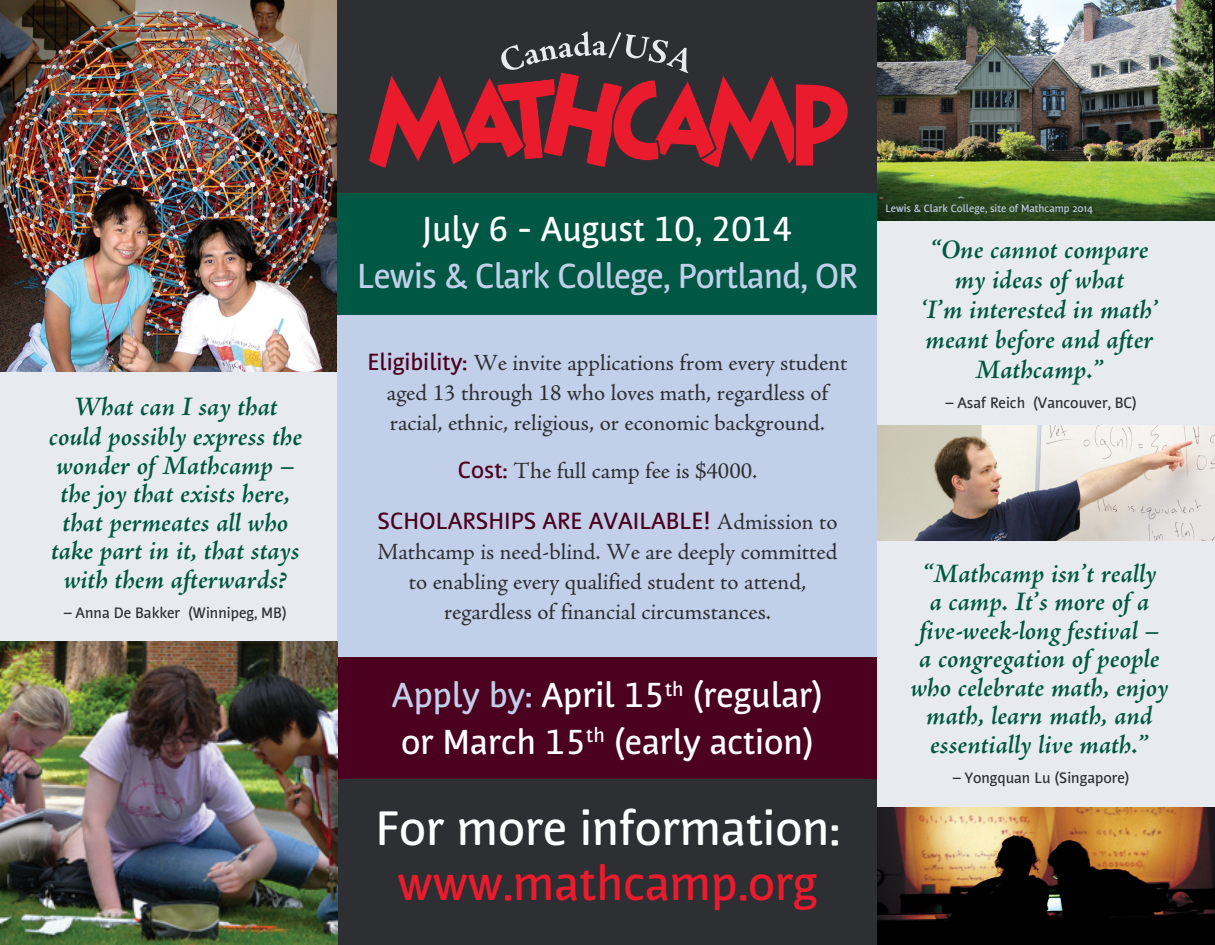
<style>
.page{position:relative;width:1215px;height:945px;background:#fff}
.page>*{position:absolute;margin:0;border:0;box-sizing:border-box;transform-origin:0 0}
.t1{font:500 48px "Nuvo OT";color:#fff}
.t2{font:500 48px "Nuvo OT";color:#eb1b2e}
.t3{font:500 34.5px/46.5px "Nuvo OT";color:#fff}
.t4{font:500 34.5px "Nuvo OT";letter-spacing:-.02em;color:#c2cfe9}
.t5{font:italic 600 27px/28.8px "Adobe Jenson Pro";color:#005844;text-align:center}
.t6{font:23.25px/30px "Adobe Jenson Pro";color:#2d2f33;text-align:center}
.t7{font:500 23.25px "Nuvo OT";color:#4c0020}
.t8{font:500 15px "Nuvo OT";color:#2d2f33}
.t9{font:500 10.5px "Nuvo OT";color:#c2cfe9}
.s1{font-family:"Nuvo OT";font-weight:500;color:#4c0020}
.s2{font-family:"Adobe Jenson Pro";font-weight:400;color:#2d2f33}
.s3{color:#c2cfe9}
</style>
<div class="page">
<div style="left:338px;top:0;width:540px;height:194px;background:#2d2f33"></div>
<div style="left:338px;top:778px;width:540px;height:167px;background:#2d2f33"></div>
<div style="left:878px;top:221px;width:337px;height:205px;background:#e7ebf0"></div>
<div style="left:878px;top:539px;width:337px;height:268px;background:#e7ebf0"></div>
<div style="left:0;top:372px;width:338px;height:269px;background:#e7ebf0"></div>
<svg style="left:368px;top:31px;width:481px;height:137px"></svg>
<div style="left:338px;top:194px;width:540px;height:121px;background:#005844"></div>
<div style="left:338px;top:657px;width:540px;height:121px;background:#4c0020"></div>
<img style="left:878px;top:0;width:337px;height:221px">
<img style="left:0;top:0;width:337px;height:371px">
<div style="left:338px;top:315px;width:540px;height:342px;background:#c2cfe9"></div>
<img style="left:878px;top:808px;width:337px;height:137px">
<img style="left:878px;top:426px;width:337px;height:114px">
<img style="left:0;top:641px;width:338px;height:304px">
<p class="t5" style="left:49px;top:394px;width:255px">What can I say that could possibly express the wonder of Mathcamp – the joy that exists here, that permeates all who take part in it, that stays with them afterwards?</p>
<p class="t8" style="left:64px;top:604px;width:224px">– Anna De Bakker (Winnipeg, MB)</p>
<p class="t3" style="left:423px;top:206px;width:371px">July 6 - August 10, 2014</p>
<p class="t4" style="left:357px;top:255px;width:502px">Lewis &amp; Clark College, Portland, OR</p>
<p class="t6" style="left:367px;top:348px;width:482px"><span class="s1">Eligibility:</span> We invite applications from every student aged 13 through 18 who loves math, regardless of racial, ethnic, religious, or economic background.</p>
<p class="t6" style="left:458px;top:456px;width:301px"><span class="s1">Cost:</span> The full camp fee is $4000.</p>
<p class="t7" style="left:377px;top:507px;width:462px">SCHOLARSHIPS ARE AVAILABLE! <span class="s2">Admission to</span></p>
<p class="t6" style="left:377px;top:537px;width:462px">Mathcamp is need-blind. We are deeply committed to enabling every qualified student to attend, regardless of financial circumstances.</p>
<p class="t3" style="left:392px;top:672px;width:433px"><span class="s3">Apply by:</span> April 15<sup>th</sup> (regular) or March 15<sup>th</sup> (early action)</p>
<h1 class="t1" style="left:375px;top:799px;width:466px">For more information:</h1>
<h1 class="t2" style="left:398px;top:855px;width:421px">www.mathcamp.org</h1>
<p class="t9" style="left:886px;top:202px;width:209px">Lewis &amp; Clark College, site of Mathcamp 2014</p>
<p class="t5" style="left:921px;top:236px;width:239px;line-height:30px">“One cannot compare my ideas of what<br>‘I’m interested in math’ meant before and after<br>Mathcamp.”</p>
<p class="t8" style="left:946px;top:394px;width:193px">– Asaf Reich (Vancouver, BC)</p>
<p class="t5" style="left:910px;top:561px;width:260px">“Mathcamp isn’t really<br>a camp. It’s more of a five-week-long festival – a congregation of people who celebrate math, enjoy math, learn math, and essentially live math.”</p>
<p class="t8" style="left:953px;top:768px;width:178px">– Yongquan Lu (Singapore)</p>
</div>
